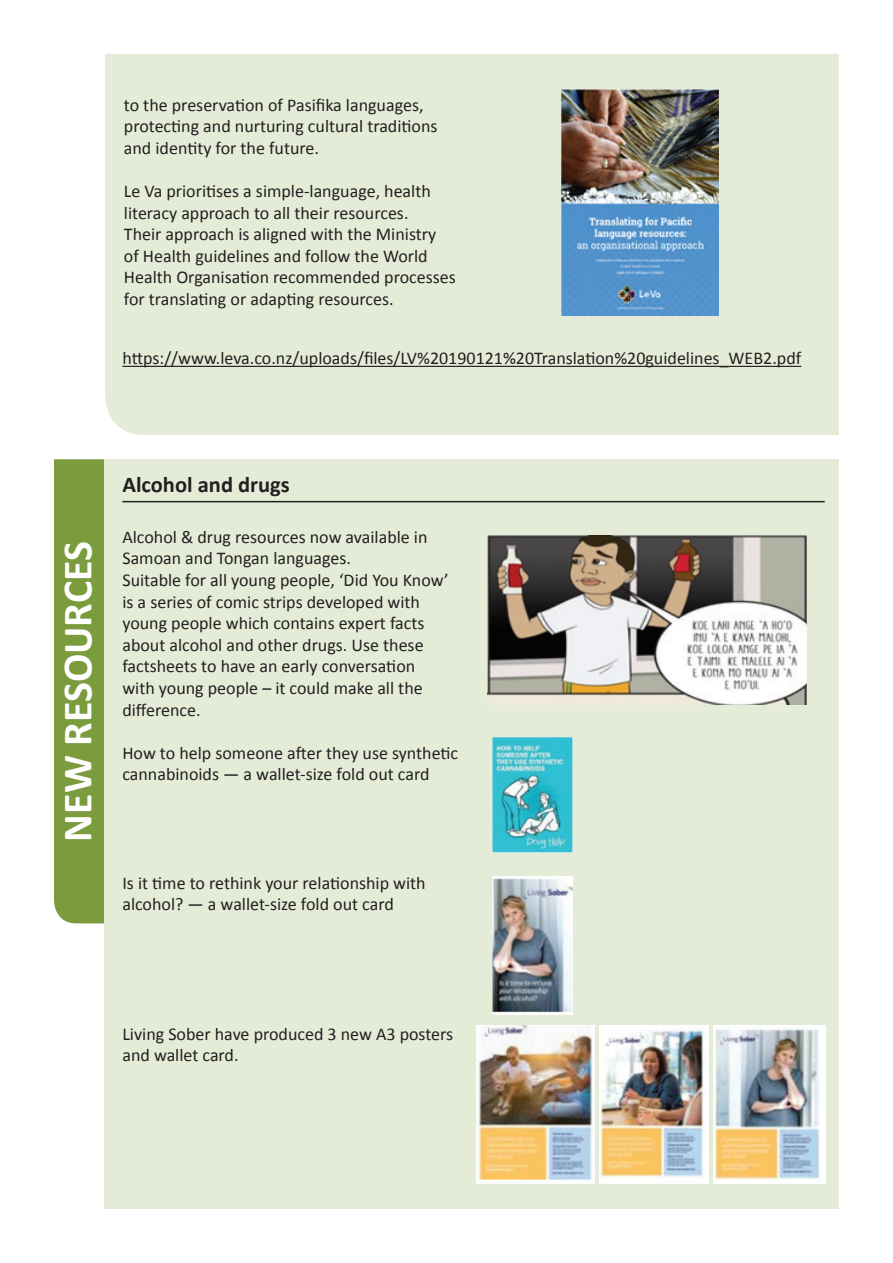
<style>
.page{position:relative;width:893px;height:1263px;background:#fff}
.page>*{position:absolute;margin:0;border:0;box-sizing:border-box;transform-origin:0 0}
.t1{font:700 42px "Calibri";color:#fff}
.t2{font:700 22.5px "Calibri";color:#231f20}
.t3{font:18px/21.6px "Calibri";color:#231f20}
</style>
<div class="page">
<div style="left:105px;top:54px;width:734px;height:381px;background:#e4ecd8"></div>
<img style="left:561px;top:89px;width:158px;height:227px">
<hr style="left:122px;top:366px;width:679px;height:1px;background:#231f20">
<div style="left:54px;top:459px;width:50px;height:464px;background:#7a9c3d"></div>
<div style="left:104px;top:459px;width:734px;height:750px;background:#e4ecd8"></div>
<hr style="left:122px;top:501px;width:703px;height:1px;background:#231f20">
<img style="left:487px;top:536px;width:319px;height:168px">
<img style="left:492px;top:738px;width:80px;height:115px">
<img style="left:599px;top:1026px;width:110px;height:158px">
<img style="left:713px;top:1026px;width:112px;height:158px">
<img style="left:477px;top:1026px;width:117px;height:158px">
<img style="left:493px;top:876px;width:79px;height:139px">
<p class="t3" style="left:124px;top:93px;width:315px">to the preservation of Pasifika languages, protecting and nurturing cultural traditions and identity for the future.</p>
<p class="t3" style="left:124px;top:180px;width:333px">Le Va prioritises a simple-language, health literacy approach to all their resources.<br>Their approach is aligned with the Ministry of Health guidelines and follow the World Health Organisation recommended processes for translating or adapting resources.</p>
<p class="t3" style="left:122px;top:347px;width:680px">https://www.leva.co.nz/uploads/files/LV%20190121%20Translation%20guidelines_WEB2.pdf</p>
<h1 class="t1" style="left:48px;top:842px;width:302px;rotate:-90deg">NEW RESOURCES</h1>
<p class="t2" style="left:122px;top:468px;width:169px">Alcohol and drugs</p>
<p class="t3" style="left:122px;top:526px;width:328px">Alcohol &amp; drug resources now available in Samoan and Tongan languages.<br>Suitable for all young people, ‘Did You Know’ is a series of comic strips developed with young people which contains expert facts about alcohol and other drugs. Use these factsheets to have an early conversation with young people – it could make all the difference.</p>
<p class="t3" style="left:122px;top:742px;width:337px">How to help someone after they use synthetic cannabinoids — a wallet-size fold out card</p>
<p class="t3" style="left:122px;top:871px;width:305px">Is it time to rethink your relationship with alcohol? — a wallet-size fold out card</p>
<p class="t3" style="left:122px;top:1022px;width:332px">Living Sober have produced 3 new A3 posters and wallet card.</p>
</div>
